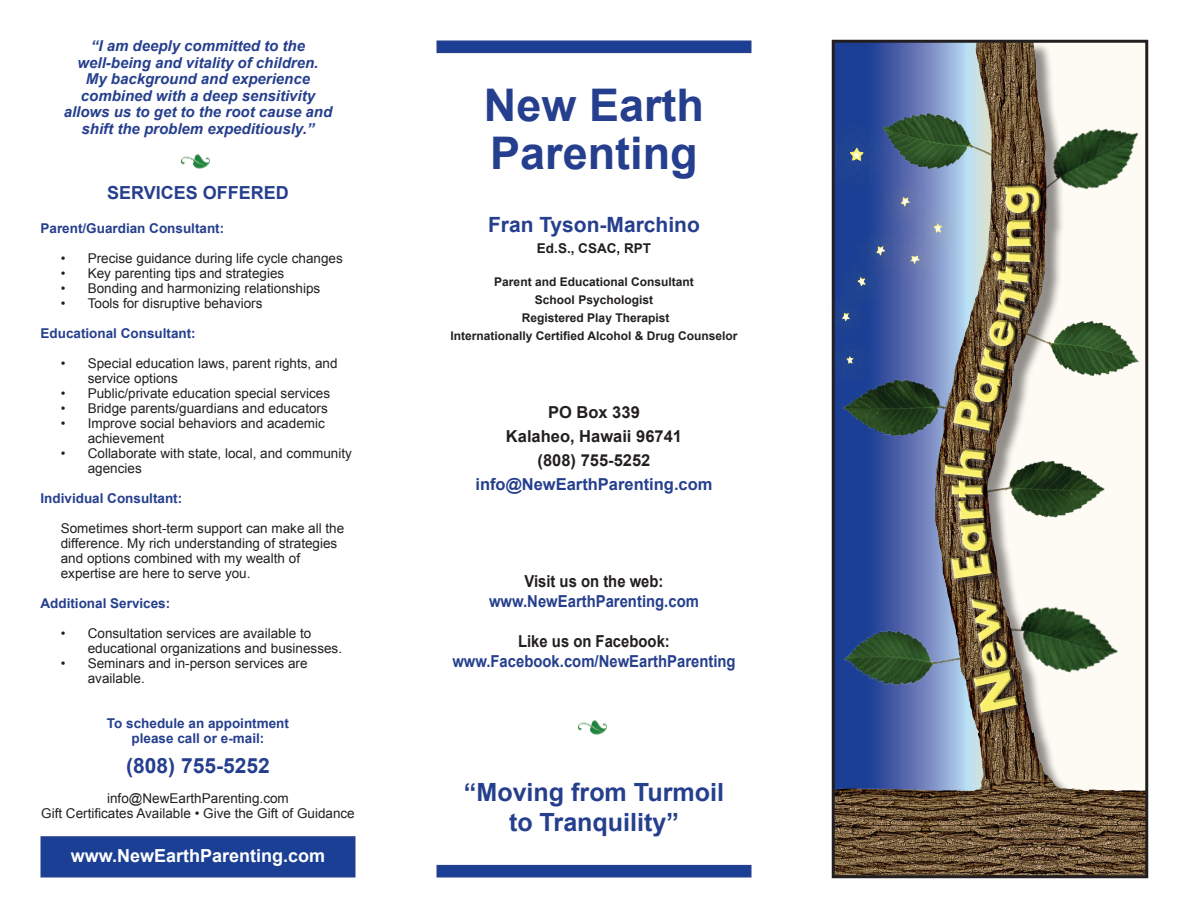
<style>
.page{position:relative;width:1188px;height:918px;background:#fff}
.page>*{position:absolute;margin:0;border:0;box-sizing:border-box;transform-origin:0 0}
.t1{font:700 52.05px "Bougan Black S Si";color:#faef6a}
.t2{font:700 45px/48px "Arial";color:#253f8e}
.t3{font:700 25.05px/30.2px "Arial";color:#253f8e;text-align:center}
.t4{font:700 21px "Arial";color:#253f8e}
.t5{font:700 18px "Arial";color:#fff}
.t6{font:700 18px "Arial";color:#253f8e}
.t7{font:700 16.5px "Arial";color:#253f8e;scale:.9 1}
.t8{font:700 16.5px/24px "Arial";color:#231f20;text-align:center}
.t9{font:700 16.5px "Arial";color:#231f20;scale:.9 1}
.t10{font:700 16.5px "Arial";color:#253f8e}
.t11{font:italic 700 15px/16.5px "Arial";color:#253f8e;text-align:center}
.t12{font:13.5px/15px "Arial";color:#231f20}
.t13{font:700 13.5px/15px "Arial";color:#253f8e;text-align:center}
.t14{font:700 13.5px "Arial";color:#231f20}
.t15{font:700 12px/18px "Arial";color:#231f20;text-align:center}
</style>
<div class="page">
<div style="left:833px;top:41px;width:332px;height:854px;background:#231f20;opacity:.5"></div>
<img style="left:836px;top:44px;width:308px;height:830px">
<div style="left:944px;top:185px;width:105px;height:536px;background:#0e0b12;opacity:.5"></div>
<div style="left:944px;top:183px;width:99px;height:527px;background:#231f20;opacity:.75"></div>
<div style="left:828px;top:878px;width:342px;height:23px;background:#fff"></div>
<div style="left:1148px;top:483px;width:32px;height:414px;background:#fff"></div>
<div style="left:832px;top:40px;width:316px;height:838px;border:3px solid #231f20"></div>
<img style="left:578px;top:721px;width:29px;height:14px">
<div style="left:40px;top:836px;width:316px;height:42px;background:#1b3f94;border:2px solid #253f8e"></div>
<img style="left:181px;top:154px;width:29px;height:14px">
<div style="left:436px;top:40px;width:316px;height:13px;background:#1b3f94;border:2px solid #253f8e"></div>
<div style="left:436px;top:865px;width:316px;height:13px;background:#1b3f94;border:2px solid #253f8e"></div>
<svg style="left:971px;top:594px;width:47px;height:119px;background:#5b4a3a"></svg>
<svg style="left:952px;top:499px;width:40px;height:80px;background:#534333"></svg>
<svg style="left:944px;top:447px;width:42px;height:31px"></svg>
<svg style="left:831px;top:111px;width:210px;height:320px;background:#5d6981"></svg>
<p class="t11" style="left:64px;top:38px;width:270px">“I am deeply committed to the well-being and vitality of children.<br>My background and experience combined with a deep sensitivity allows us to get to the root cause and shift the problem expeditiously.”</p>
<h3 class="t6" style="left:107px;top:181px;width:183px">SERVICES OFFERED</h3>
<p class="t13" style="left:40px;top:221px;width:185px">Parent/Guardian Consultant:</p>
<p class="t12" style="left:61px;top:250px;width:284px">• Precise guidance during life cycle changes</p>
<p class="t12" style="left:61px;top:265px;width:225px">• Key parenting tips and strategies</p>
<p class="t12" style="left:61px;top:280px;width:261px">• Bonding and harmonizing relationships</p>
<p class="t12" style="left:61px;top:295px;width:203px">• Tools for disruptive behaviors</p>
<p class="t13" style="left:40px;top:326px;width:157px">Educational Consultant:</p>
<p class="t12" style="left:88px;top:355px;width:251px;text-indent:-27px">• Special education laws, parent rights, and service options</p>
<p class="t12" style="left:61px;top:385px;width:271px">• Public/private education special services</p>
<p class="t12" style="left:61px;top:400px;width:269px">• Bridge parents/guardians and educators</p>
<p class="t12" style="left:88px;top:415px;width:239px;text-indent:-27px">• Improve social behaviors and academic achievement</p>
<p class="t12" style="left:88px;top:445px;width:266px;text-indent:-27px">• Collaborate with state, local, and community agencies</p>
<p class="t13" style="left:40px;top:491px;width:143px">Individual Consultant:</p>
<p class="t12" style="left:61px;top:520px;width:285px">Sometimes short-term support can make all the difference. My rich understanding of strategies and options combined with my wealth of expertise are here to serve you.</p>
<p class="t13" style="left:40px;top:596px;width:131px">Additional Services:</p>
<p class="t12" style="left:88px;top:625px;width:256px;text-indent:-27px">• Consultation services are available to educational organizations and businesses.</p>
<p class="t12" style="left:88px;top:655px;width:221px;text-indent:-27px">• Seminars and in-person services are available.</p>
<p class="t13" style="left:107px;top:716px;width:184px">To schedule an appointment please call or e-mail:</p>
<h3 class="t4" style="left:126px;top:751px;width:145px">(808) 755-5252</h3>
<p class="t12" style="left:41px;top:790px;width:315px;text-align:center">info@NewEarthParenting.com<br>Gift Certificates Available • Give the Gift of Guidance</p>
<h3 class="t5" style="left:71px;top:844px;width:256px">www.NewEarthParenting.com</h3>
<h2 class="t2" style="left:484px;top:83px;width:222px">New Earth<br>Parenting</h2>
<h3 class="t4" style="left:488px;top:211px;width:213px">Fran Tyson-Marchino</h3>
<p class="t14" style="left:537px;top:240px;width:116px">Ed.S., CSAC, RPT</p>
<p class="t15" style="left:451px;top:273px;width:288px">Parent and Educational Consultant<br>School Psychologist<br>Registered Play Therapist<br>Internationally Certified Alcohol &amp; Drug Counselor</p>
<p class="t8" style="left:506px;top:400px;width:178px">PO Box 339<br>Kalaheo, Hawaii 96741 (808) 755-5252</p>
<p class="t10" style="left:475px;top:473px;width:239px">info@NewEarthParenting.com</p>
<p class="t9" style="left:524px;top:571px;width:156px">Visit us on the web:</p>
<p class="t7" style="left:489px;top:591px;width:235px">www.NewEarthParenting.com</p>
<p class="t9" style="left:518px;top:630px;width:170px">Like us on Facebook:</p>
<p class="t7" style="left:452px;top:650px;width:316px">www.Facebook.com/NewEarthParenting</p>
<h3 class="t3" style="left:464px;top:778px;width:262px">“Moving from Turmoil to Tranquility”</h3>
<h1 class="t1" style="left:936px;top:499px;width:22px;rotate:-90deg">t</h1>
</div>
